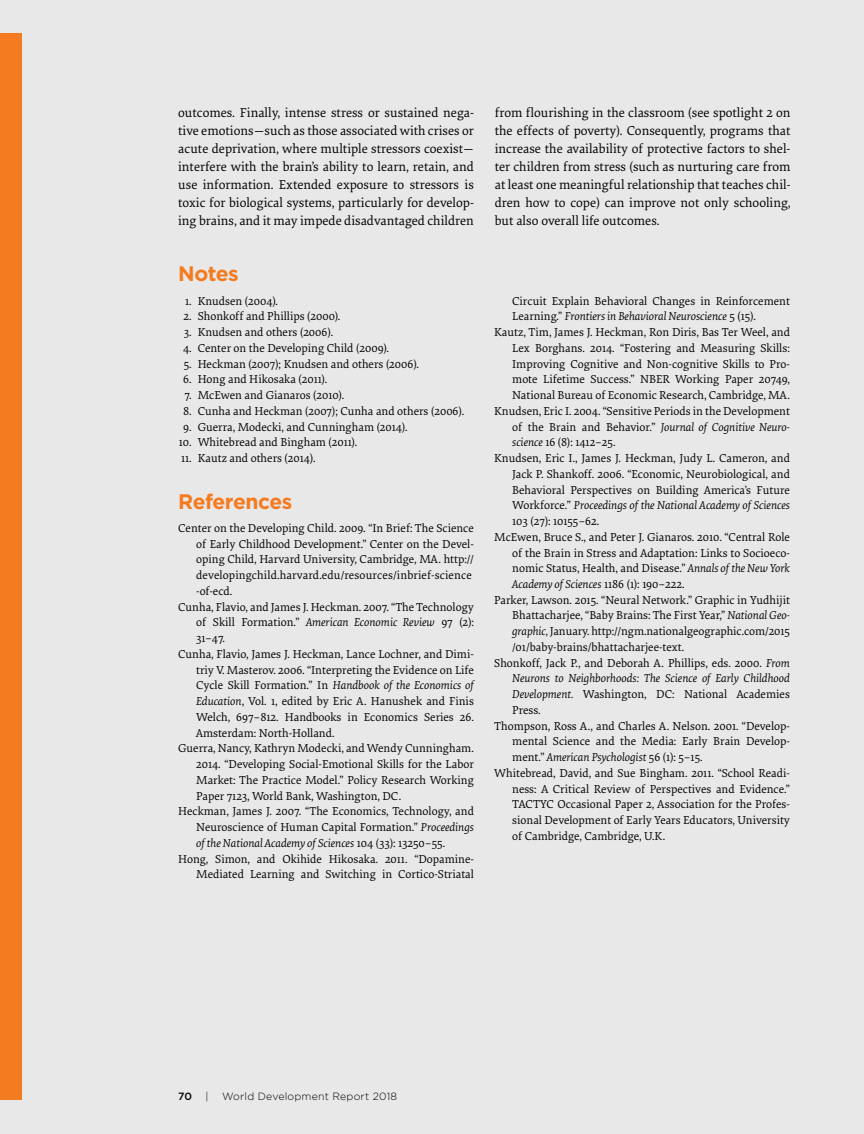
<style>
.page{position:relative;width:864px;height:1134px;background:#e8e8e9}
.page>*{position:absolute;margin:0;border:0;box-sizing:border-box;transform-origin:0 0}
.t1{font:700 21px "Gotham";letter-spacing:-.025em;color:#f47b20}
.t2{font:13.5px/18px "Elena Basic";color:#000;text-align:justify}
.t3{font:12px "Elena Basic";color:#000}
.t4{font:italic 12px "Elena Basic";color:#000}
.t5{font:300 10.5px "Gotham";letter-spacing:.02em;color:#000}
.t6{font:500 10.5px "Gotham";color:#000}
.s1{font-style:italic}
.s2{font-style:normal}
</style>
<div class="page">
<div style="left:0;top:34px;width:22px;height:1066px;background:#f47b20"></div>
<p class="t2" style="left:178px;top:103px;width:297px">outcomes. Finally, intense stress or sustained nega&shy;tive emotions—such as those associated with crises or acute deprivation, where multiple stressors coexist— interfere with the brain’s ability to learn, retain, and use information. Extended exposure to stressors is toxic for biological systems, particularly for develop&shy;ing brains, and it may impede disadvantaged children</p>
<h1 class="t1" style="left:178px;top:260px;width:62px">Notes</h1>
<p class="t3" style="left:185px;top:293px;width:94px">1. Knudsen (2004).</p>
<p class="t3" style="left:184px;top:308px;width:158px">2. Shonkoff and Phillips (2000).</p>
<p class="t3" style="left:184px;top:324px;width:151px">3. Knudsen and others (2006).</p>
<p class="t3" style="left:183px;top:340px;width:208px">4. Center on the Developing Child (2009).</p>
<p class="t3" style="left:184px;top:355px;width:237px">5. Heckman (2007); Knudsen and others (2006).</p>
<p class="t3" style="left:183px;top:371px;width:145px">6. Hong and Hikosaka (2011).</p>
<p class="t3" style="left:185px;top:387px;width:161px">7. McEwen and Gianaros (2010).</p>
<p class="t3" style="left:183px;top:403px;width:283px">8. Cunha and Heckman (2007); Cunha and others (2006).</p>
<p class="t3" style="left:183px;top:418px;width:226px">9. Guerra, Modecki, and Cunningham (2014).</p>
<p class="t3" style="left:179px;top:434px;width:180px">10. Whitebread and Bingham (2011).</p>
<p class="t3" style="left:181px;top:450px;width:136px">11. Kautz and others (2014).</p>
<h1 class="t1" style="left:178px;top:487px;width:116px">References</h1>
<p class="t3" style="left:178px;top:520px;width:297px">Center on the Developing Child. 2009. “In Brief: The Science</p>
<p class="t3" style="left:196px;top:536px;width:279px">of Early Childhood Development.” Center on the Devel-</p>
<p class="t3" style="left:196px;top:551px;width:279px">oping Child, Harvard University, Cambridge, MA. http://</p>
<p class="t3" style="left:196px;top:567px;width:277px">developingchild.harvard.edu/resources/inbrief-science</p>
<p class="t3" style="left:196px;top:583px;width:38px">-of-ecd.</p>
<p class="t3" style="left:178px;top:598px;width:297px">Cunha, Flavio, and James J. Heckman. 2007. “The Technology</p>
<p class="t3" style="left:196px;top:614px;width:279px">of Skill Formation.” <span class="s1">American Economic Review</span> 97 (2):</p>
<p class="t3" style="left:196px;top:630px;width:30px">31–47.</p>
<p class="t3" style="left:178px;top:646px;width:297px">Cunha, Flavio, James J. Heckman, Lance Lochner, and Dimi-</p>
<p class="t3" style="left:196px;top:661px;width:279px">triy V. Masterov. 2006. “Interpreting the Evidence on Life</p>
<p class="t4" style="left:196px;top:677px;width:279px"><span class="s2">Cycle Skill Formation.” In</span> Handbook of the Economics of</p>
<p class="t3" style="left:196px;top:693px;width:279px"><span class="s1">Education</span>, Vol. 1, edited by Eric A. Hanushek and Finis</p>
<p class="t3" style="left:196px;top:709px;width:279px">Welch, 697–812. Handbooks in Economics Series 26.</p>
<p class="t3" style="left:196px;top:724px;width:140px">Amsterdam: North-Holland.</p>
<p class="t3" style="left:178px;top:740px;width:297px">Guerra, Nancy, Kathryn Modecki, and Wendy Cunningham.</p>
<p class="t3" style="left:196px;top:756px;width:279px">2014. “Developing Social-Emotional Skills for the Labor</p>
<p class="t3" style="left:196px;top:772px;width:279px">Market: The Practice Model.” Policy Research Working</p>
<p class="t3" style="left:196px;top:787px;width:207px">Paper 7123, World Bank, Washington, DC.</p>
<p class="t3" style="left:178px;top:803px;width:297px">Heckman, James J. 2007. “The Economics, Technology, and</p>
<p class="t3" style="left:196px;top:819px;width:279px">Neuroscience of Human Capital Formation.” <span class="s1">Proceedings</span></p>
<p class="t4" style="left:196px;top:835px;width:250px">of the National Academy of Sciences <span class="s2">104 (33): 13250–55.</span></p>
<p class="t3" style="left:178px;top:850px;width:297px">Hong, Simon, and Okihide Hikosaka. 2011. “Dopamine-</p>
<p class="t3" style="left:196px;top:866px;width:279px">Mediated Learning and Switching in Cortico-Striatal</p>
<p class="t2" style="left:495px;top:103px;width:297px">from flourishing in the classroom (see spotlight 2 on the effects of poverty). Consequently, programs that increase the availability of protective factors to shel&shy;ter children from stress (such as nurturing care from at least one meaningful relationship that teaches chil&shy;dren how to cope) can improve not only schooling, but also overall life outcomes.</p>
<p class="t3" style="left:512px;top:292px;width:279px">Circuit Explain Behavioral Changes in Reinforcement</p>
<p class="t4" style="left:512px;top:308px;width:245px"><span class="s2">Learning.”</span> Frontiers in Behavioral Neuroscience <span class="s2">5 (15).</span></p>
<p class="t3" style="left:494px;top:324px;width:297px">Kautz, Tim, James J. Heckman, Ron Diris, Bas Ter Weel, and</p>
<p class="t3" style="left:512px;top:340px;width:279px">Lex Borghans. 2014. “Fostering and Measuring Skills:</p>
<p class="t3" style="left:512px;top:355px;width:279px">Improving Cognitive and Non-cognitive Skills to Pro-</p>
<p class="t3" style="left:512px;top:371px;width:279px">mote Lifetime Success.” NBER Working Paper 20749,</p>
<p class="t3" style="left:512px;top:387px;width:279px">National Bureau of Economic Research, Cambridge, MA.</p>
<p class="t3" style="left:494px;top:403px;width:297px">Knudsen, Eric I. 2004. “Sensitive Periods in the Development</p>
<p class="t4" style="left:512px;top:418px;width:279px"><span class="s2">of the Brain and Behavior.”</span> Journal of Cognitive Neuro-</p>
<p class="t3" style="left:512px;top:434px;width:105px"><span class="s1">science</span> 16 (8): 1412–25.</p>
<p class="t3" style="left:494px;top:450px;width:297px">Knudsen, Eric I., James J. Heckman, Judy L. Cameron, and</p>
<p class="t3" style="left:512px;top:466px;width:279px">Jack P. Shankoff. 2006. “Economic, Neurobiological, and</p>
<p class="t3" style="left:512px;top:481px;width:279px">Behavioral Perspectives on Building America’s Future</p>
<p class="t4" style="left:512px;top:497px;width:279px"><span class="s2">Workforce.”</span> Proceedings of the National Academy of Sciences</p>
<p class="t3" style="left:512px;top:513px;width:89px">103 (27): 10155–62.</p>
<p class="t3" style="left:494px;top:529px;width:297px">McEwen, Bruce S., and Peter J. Gianaros. 2010. “Central Role</p>
<p class="t3" style="left:512px;top:544px;width:279px">of the Brain in Stress and Adaptation: Links to Socioeco-</p>
<p class="t3" style="left:512px;top:560px;width:279px">nomic Status, Health, and Disease.” <span class="s1">Annals of the New York</span></p>
<p class="t4" style="left:512px;top:576px;width:174px">Academy of Sciences <span class="s2">1186 (1): 190–222.</span></p>
<p class="t3" style="left:494px;top:592px;width:297px">Parker, Lawson. 2015. “Neural Network.” Graphic in Yudhijit</p>
<p class="t3" style="left:512px;top:607px;width:279px">Bhattacharjee, “Baby Brains: The First Year,” <span class="s1">National Geo-</span></p>
<p class="t3" style="left:512px;top:623px;width:279px"><span class="s1">graphic,</span> January. http://ngm.nationalgeographic.com/2015</p>
<p class="t3" style="left:512px;top:639px;width:174px">/01/baby-brains/bhattacharjee-text.</p>
<p class="t3" style="left:494px;top:655px;width:297px">Shonkoff, Jack P., and Deborah A. Phillips, eds. 2000. <span class="s1">From</span></p>
<p class="t4" style="left:512px;top:670px;width:279px">Neurons to Neighborhoods: The Science of Early Childhood</p>
<p class="t3" style="left:512px;top:686px;width:279px"><span class="s1">Development.</span> Washington, DC: National Academies</p>
<p class="t3" style="left:512px;top:702px;width:30px">Press.</p>
<p class="t3" style="left:494px;top:718px;width:297px">Thompson, Ross A., and Charles A. Nelson. 2001. “Develop-</p>
<p class="t3" style="left:512px;top:733px;width:279px">mental Science and the Media: Early Brain Develop-</p>
<p class="t4" style="left:512px;top:749px;width:192px"><span class="s2">ment.”</span> American Psychologist <span class="s2">56 (1): 5–15.</span></p>
<p class="t3" style="left:494px;top:765px;width:297px">Whitebread, David, and Sue Bingham. 2011. “School Readi-</p>
<p class="t3" style="left:512px;top:781px;width:279px">ness: A Critical Review of Perspectives and Evidence.”</p>
<p class="t3" style="left:512px;top:796px;width:279px">TACTYC Occasional Paper 2, Association for the Profes-</p>
<p class="t3" style="left:512px;top:812px;width:279px">sional Development of Early Years Educators, University</p>
<p class="t3" style="left:512px;top:828px;width:155px">of Cambridge, Cambridge, U.K.</p>
<p class="t6" style="left:178px;top:1091px;width:15px">70</p>
<p class="t5" style="left:205px;top:1090px;width:5px">|</p>
<p class="t5" style="left:222px;top:1090px;width:177px">World Development Report 2018</p>
</div>
